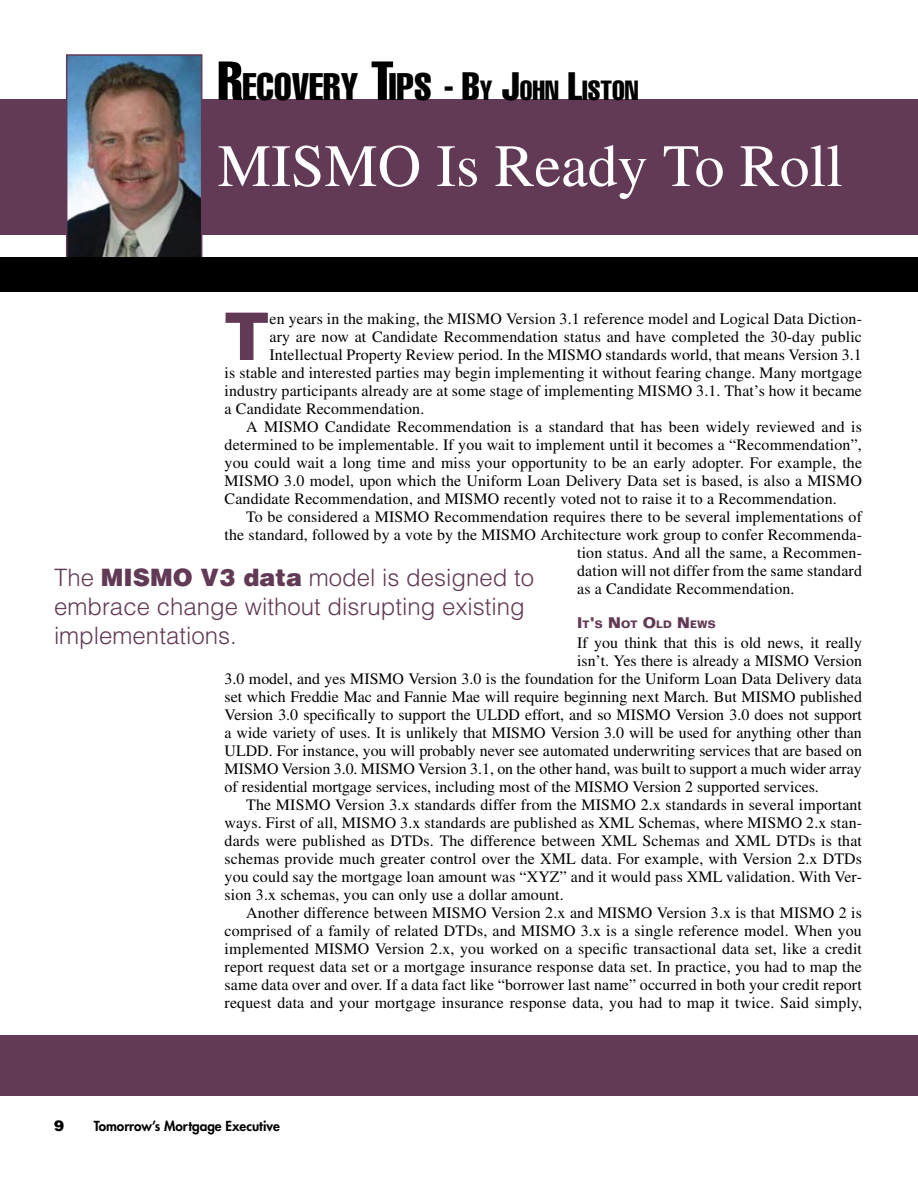
<style>
.page{position:relative;width:918px;height:1188px;background:#fff}
.page>*{position:absolute;margin:0;border:0;box-sizing:border-box;transform-origin:0 0}
.t1{font:700 66.3px "Folio";color:#623a55}
.t2{font:60px "Times";color:#fff}
.t3{font:37.8px "Helvetica LT Std Comp";color:#000}
.t4{font:300 24px/28.8px "Helvetica";color:#623a55}
.t5{font:15.9px "Times";letter-spacing:.01em;color:#000}
.t6{font:900 15px "Helvetica";color:#000}
.t7{font:800 13.5px "Futura";color:#000}
.t8{font:700 10.5px "Folio";letter-spacing:.015em;color:#623a55}
.s1{font-size:54px}
.s2{font-size:36px}
.s3{font-size:39px}
.s4{font-size:27.3px}
.s5{font-size:15px}
.s6{font-weight:900}
</style>
<div class="page">
<div style="left:0;top:100px;width:918px;height:135px;background:#623a55"></div>
<img style="left:69px;top:57px;width:130px;height:199px">
<div style="left:66px;top:54px;width:136px;height:205px;border:2px solid #623a55"></div>
<div style="left:0;top:257px;width:918px;height:35px;background:#000"></div>
<div style="left:0;top:1035px;width:918px;height:61px;background:#623a55"></div>
<h3 class="t3" style="left:218px;top:63px;width:422px"><span class="s1">R</span>ECOVERY <span class="s1">T</span>IPS <span class="s2">-</span> <span class="s3">B</span><span class="s4">Y</span> <span class="s3">J</span><span class="s4">OHN</span> <span class="s3">L</span><span class="s4">ISTON</span></h3>
<h2 class="t2" style="left:225px;top:105px;width:630px">Are You Cutting Corners?</h2>
<h2 class="t2" style="left:218px;top:132px;width:627px">MISMO Is Ready To Roll</h2>
<h1 class="t1" style="left:225px;top:295px;width:46px">T</h1>
<p class="t5" style="left:270px;top:310px;width:594px">en years in the making, the MISMO Version 3.1 reference model and Logical Data Diction-</p>
<p class="t5" style="left:270px;top:328px;width:594px">ary are now at Candidate Recommendation status and have completed the 30-day public</p>
<p class="t5" style="left:270px;top:346px;width:594px">Intellectual Property Review period. In the MISMO standards world, that means Version 3.1</p>
<p class="t5" style="left:225px;top:364px;width:639px">is stable and interested parties may begin implementing it without fearing change. Many mortgage</p>
<p class="t5" style="left:225px;top:382px;width:639px">industry participants already are at some stage of implementing MISMO 3.1. That’s how it became</p>
<p class="t5" style="left:225px;top:400px;width:201px">a Candidate Recommendation.</p>
<p class="t5" style="left:246px;top:418px;width:617px">A MISMO Candidate Recommendation is a standard that has been widely reviewed and is</p>
<p class="t5" style="left:225px;top:436px;width:639px">determined to be implementable. If you wait to implement until it becomes a “Recommendation”,</p>
<p class="t5" style="left:225px;top:454px;width:639px">you could wait a long time and miss your opportunity to be an early adopter. For example, the</p>
<p class="t5" style="left:225px;top:472px;width:639px">MISMO 3.0 model, upon which the Uniform Loan Delivery Data set is based, is also a MISMO</p>
<p class="t5" style="left:225px;top:490px;width:614px">Candidate Recommendation, and MISMO recently voted not to raise it to a Recommendation.</p>
<p class="t5" style="left:246px;top:508px;width:617px">To be considered a MISMO Recommendation requires there to be several implementations of</p>
<p class="t5" style="left:225px;top:526px;width:639px">the standard, followed by a vote by the MISMO Architecture work group to confer Recommenda-</p>
<p class="t5" style="left:577px;top:544px;width:286px">tion status. And all the same, a Recommen-</p>
<p class="t5" style="left:577px;top:562px;width:286px">dation will not differ from the same standard</p>
<p class="t5" style="left:577px;top:580px;width:219px">as a Candidate Recommendation.</p>
<p class="t8" style="left:577px;top:618px;width:140px"><span class="s5">I</span>T<span class="s5">’</span>S <span class="s5">N</span>OT <span class="s5">O</span>LD <span class="s5">N</span>EWS</p>
<p class="t5" style="left:577px;top:634px;width:286px">If you think that this is old news, it really</p>
<p class="t5" style="left:577px;top:652px;width:286px">isn’t. Yes there is already a MISMO Version</p>
<p class="t5" style="left:225px;top:670px;width:639px">3.0 model, and yes MISMO Version 3.0 is the foundation for the Uniform Loan Data Delivery data</p>
<p class="t5" style="left:225px;top:688px;width:639px">set which Freddie Mac and Fannie Mae will require beginning next March. But MISMO published</p>
<p class="t5" style="left:225px;top:706px;width:639px">Version 3.0 specifically to support the ULDD effort, and so MISMO Version 3.0 does not support</p>
<p class="t5" style="left:225px;top:724px;width:639px">a wide variety of uses. It is unlikely that MISMO Version 3.0 will be used for anything other than</p>
<p class="t5" style="left:225px;top:742px;width:639px">ULDD. For instance, you will probably never see automated underwriting services that are based on</p>
<p class="t5" style="left:225px;top:760px;width:639px">MISMO Version 3.0. MISMO Version 3.1, on the other hand, was built to support a much wider array</p>
<p class="t5" style="left:225px;top:778px;width:596px">of residential mortgage services, including most of the MISMO Version 2 supported services.</p>
<p class="t5" style="left:246px;top:796px;width:617px">The MISMO Version 3.x standards differ from the MISMO 2.x standards in several important</p>
<p class="t5" style="left:225px;top:814px;width:639px">ways. First of all, MISMO 3.x standards are published as XML Schemas, where MISMO 2.x stan-</p>
<p class="t5" style="left:225px;top:832px;width:639px">dards were published as DTDs. The difference between XML Schemas and XML DTDs is that</p>
<p class="t5" style="left:225px;top:850px;width:639px">schemas provide much greater control over the XML data. For example, with Version 2.x DTDs</p>
<p class="t5" style="left:225px;top:868px;width:639px">you could say the mortgage loan amount was “XYZ” and it would pass XML validation. With Ver-</p>
<p class="t5" style="left:225px;top:886px;width:341px">sion 3.x schemas, you can only use a dollar amount.</p>
<p class="t5" style="left:246px;top:904px;width:617px">Another difference between MISMO Version 2.x and MISMO Version 3.x is that MISMO 2 is</p>
<p class="t5" style="left:225px;top:922px;width:639px">comprised of a family of related DTDs, and MISMO 3.x is a single reference model. When you</p>
<p class="t5" style="left:225px;top:940px;width:639px">implemented MISMO Version 2.x, you worked on a specific transactional data set, like a credit</p>
<p class="t5" style="left:225px;top:958px;width:639px">report request data set or a mortgage insurance response data set. In practice, you had to map the</p>
<p class="t5" style="left:225px;top:976px;width:639px">same data over and over. If a data fact like “borrower last name” occurred in both your credit report</p>
<p class="t5" style="left:225px;top:994px;width:639px">request data and your mortgage insurance response data, you had to map it twice. Said simply,</p>
<h3 class="t4" style="left:54px;top:563px;width:482px">The <span class="s6">MISMO V3 data</span> model is designed to embrace change without disrupting existing implementations.</h3>
<p class="t6" style="left:54px;top:1116px;width:12px">9</p>
<p class="t7" style="left:94px;top:1118px;width:187px">Tomorrow’s Mortgage Executive</p>
</div>
